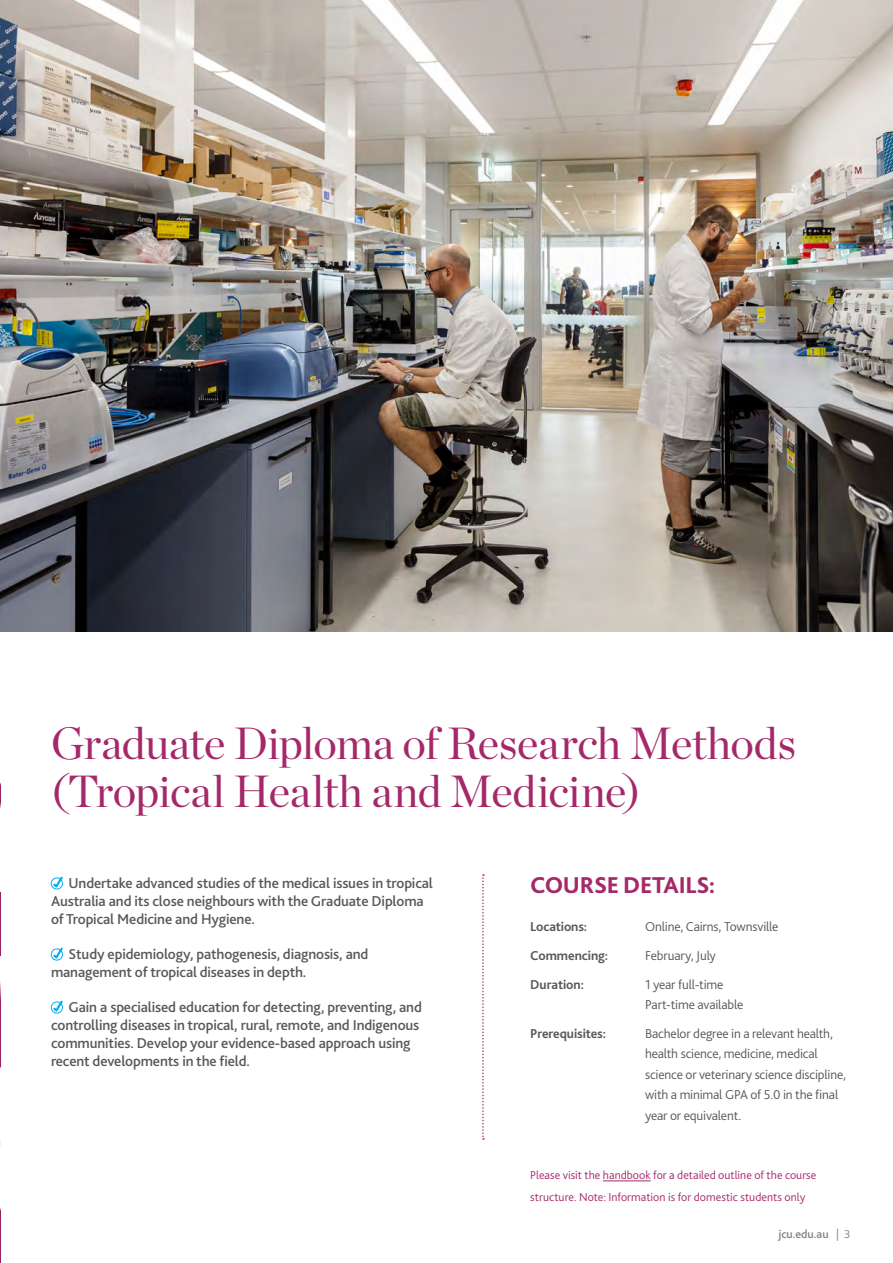
<style>
.page{position:relative;width:893px;height:1263px;background:#fff}
.page>*{position:absolute;margin:0;border:0;box-sizing:border-box;transform-origin:0 0}
.H1_heading{font:45px/48px "Chronicle Display";letter-spacing:-.01em;color:#a52869}
.b_-Subject_copy_main{font:800 24px "Bliss 2";letter-spacing:-.015em;color:#a52869}
.b_-Subject_copy_main-2{font:500 15px/18px "Bliss 2";letter-spacing:-.01em;color:#57585a}
.Body_copy{font:300 13.5px/20.4px "Bliss 2";letter-spacing:-.015em;color:#57585a}
.Body_copy-2{font:700 13.5px "Bliss 2";letter-spacing:-.005em;color:#57585a}
.Body_copy-3{font:300 12px/21.9px "Bliss 2";color:#a52869}
.t1{font:500 12px "Bliss 2";letter-spacing:-.005em;color:#808285}
.s1{font-weight:300}
</style>
<div class="page">
<svg style="left:0;top:782px;width:1px;height:481px"></svg>
<svg style="left:51px;top:876px;width:12px;height:14px"></svg>
<svg style="left:51px;top:947px;width:12px;height:14px"></svg>
<svg style="left:51px;top:1000px;width:12px;height:14px"></svg>
<hr style="left:603px;top:1180px;width:48px;height:1px;background:#a52869">
<img style="left:0;top:0;width:893px;height:631px">
<svg style="left:482px;top:874px;width:2px;height:266px"></svg>
<h1 class="H1_heading" style="left:51px;top:716px;width:747px">Graduate Diploma of Research Methods (Tropical Health and Medicine)</h1>
<p class="b_-Subject_copy_main-2" style="left:51px;top:874px;width:383px;text-indent:17px">Undertake advanced studies of the medical issues in tropical<br>Australia and its close neighbours with the Graduate Diploma of Tropical Medicine and Hygiene.</p>
<p class="b_-Subject_copy_main-2" style="left:51px;top:945px;width:319px;text-indent:18px">Study epidemiology, pathogenesis, diagnosis, and management of tropical diseases in depth.</p>
<p class="b_-Subject_copy_main-2" style="left:51px;top:998px;width:372px;text-indent:17px">Gain a specialised education for detecting, preventing, and controlling diseases in tropical, rural, remote, and Indigenous communities. Develop your evidence-based approach using recent developments in the field.</p>
<p class="b_-Subject_copy_main" style="left:530px;top:870px;width:186px">COURSE DETAILS:</p>
<p class="Body_copy-2" style="left:530px;top:918px;width:58px">Locations:</p>
<p class="Body_copy" style="left:645px;top:916px;width:135px">Online, Cairns, Townsville</p>
<p class="Body_copy-2" style="left:530px;top:947px;width:79px">Commencing:</p>
<p class="Body_copy" style="left:645px;top:945px;width:72px">February, July</p>
<p class="Body_copy-2" style="left:530px;top:976px;width:55px">Duration:</p>
<p class="Body_copy" style="left:645px;top:974px;width:100px">1 year full-time<br>Part-time available</p>
<p class="Body_copy-2" style="left:530px;top:1025px;width:77px">Prerequisites:</p>
<p class="Body_copy" style="left:645px;top:1023px;width:202px">Bachelor degree in a relevant health, health science, medicine, medical science or veterinary science discipline, with a minimal GPA of 5.0 in the final year or equivalent.</p>
<p class="Body_copy-3" style="left:530px;top:1164px;width:288px">Please visit the handbook for a detailed outline of the course structure. Note: Information is for domestic students only</p>
<p class="t1" style="left:778px;top:1227px;width:73px">jcu.edu.au <span class="s1">| 3</span></p>
</div>
